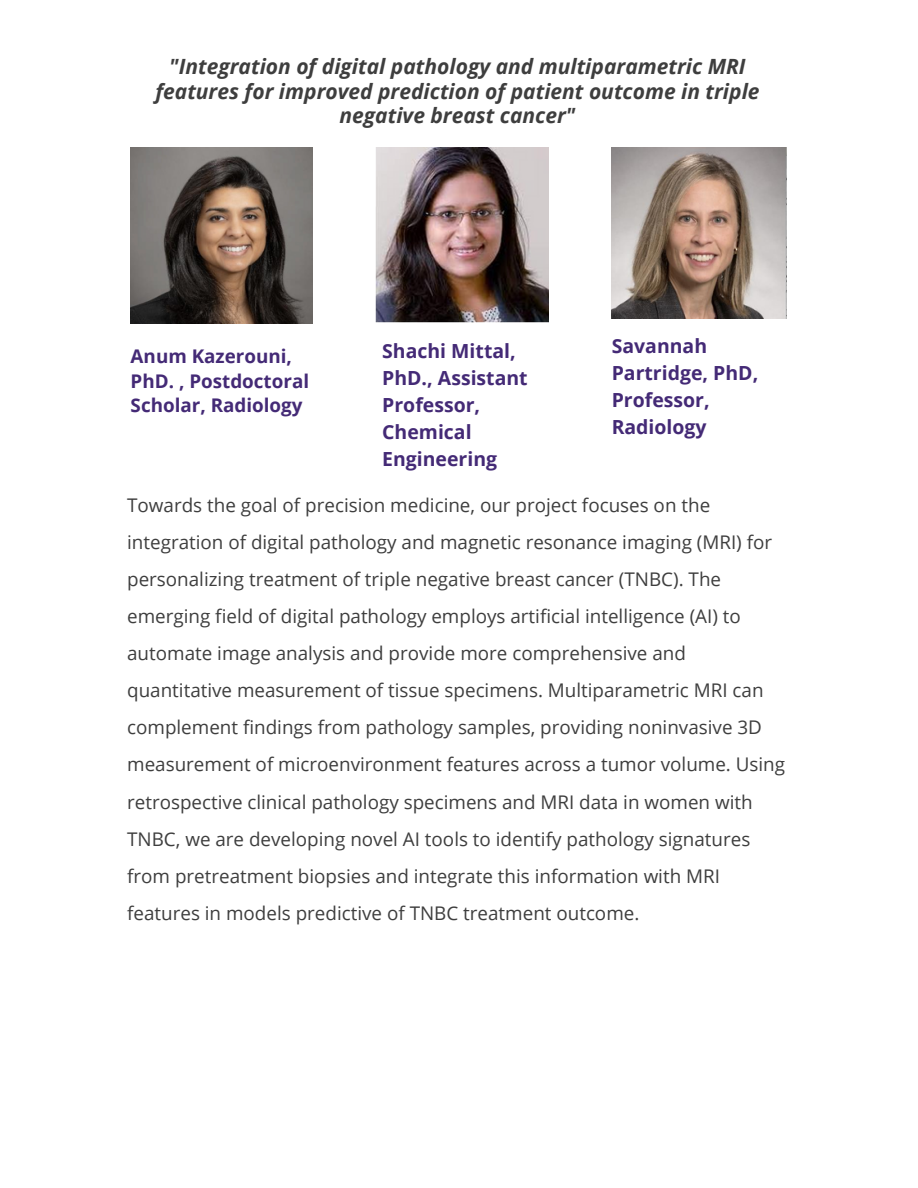
<style>
.page{position:relative;width:918px;height:1188px;background:#fff}
.page>*{position:absolute;margin:0;border:0;box-sizing:border-box;transform-origin:0 0}
.t1{font:italic 700 21px/24.8px "Open Sans";color:#3e3e3e;text-align:center}
.t2{font:700 19.5px/27px "Open Sans";color:#442a76}
.t3{font:18.9px/37.2px "Open Sans";color:#3e3e3e}
.t4{font:700 18.9px/24.8px "Open Sans";color:#442a76}
</style>
<div class="page">
<img style="left:131px;top:147px;width:182px;height:177px">
<img style="left:376px;top:147px;width:173px;height:176px">
<img style="left:612px;top:147px;width:174px;height:171px">
<p class="t1" style="left:155px;top:53px;width:606px">"Integration of digital pathology and multiparametric MRI features for improved prediction of patient outcome in triple negative breast cancer"</p>
<p class="t2" style="left:612px;top:332px;width:148px">Savannah<br>Partridge, PhD,<br>Professor,<br>Radiology</p>
<h2 class="t4" style="left:131px;top:343px;width:180px">Anum Kazerouni,<br>PhD. , Postdoctoral<br>Scholar, Radiology</h2>
<h1 class="t2" style="left:382px;top:337px;width:147px">Shachi Mittal,<br>PhD., Assistant<br>Professor,<br>Chemical<br>Engineering</h1>
<h1 class="t3" style="left:127px;top:486px;width:660px">Towards the goal of precision medicine, our project focuses on the integration of digital pathology and magnetic resonance imaging (MRI) for personalizing treatment of triple negative breast cancer (TNBC). The emerging field of digital pathology employs artificial intelligence (AI) to automate image analysis and provide more comprehensive and quantitative measurement of tissue specimens. Multiparametric MRI can complement findings from pathology samples, providing noninvasive 3D measurement of microenvironment features across a tumor volume. Using retrospective clinical pathology specimens and MRI data in women with TNBC, we are developing novel AI tools to identify pathology signatures from pretreatment biopsies and integrate this information with MRI features in models predictive of TNBC treatment outcome.</h1>
</div>
